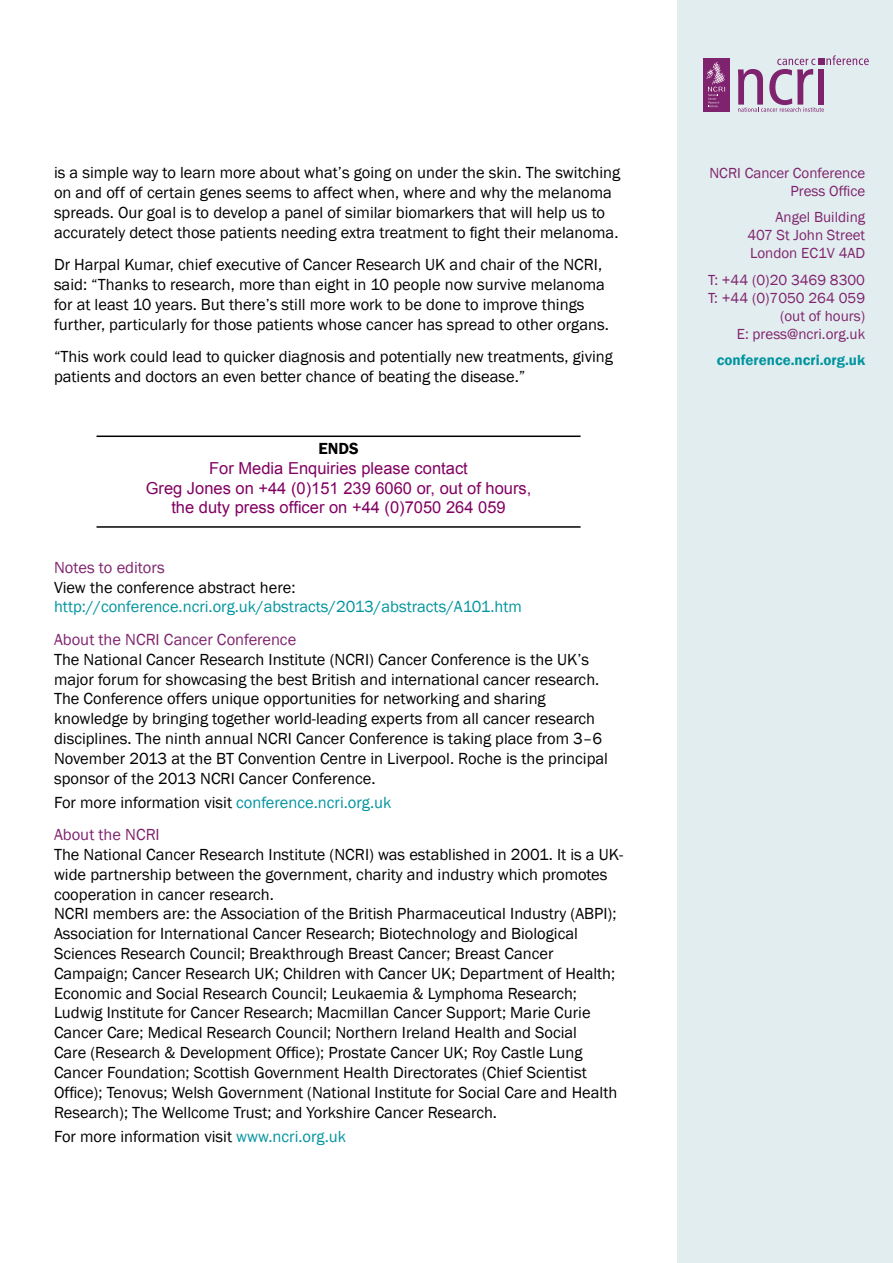
<style>
.page{position:relative;width:893px;height:1263px;background:#fff}
.page>*{position:absolute;margin:0;border:0;box-sizing:border-box;transform-origin:0 0}
.t1{font:16.5px/19.8px "Franklin Gothic";color:#000}
.t2{font:16.5px/19.8px "Arial";color:#810262;text-align:center}
.t3{font:16.5px "Franklin Gothic";color:#00949f}
.t4{font:16.5px "Franklin Gothic";letter-spacing:-.005em;color:#7f236e}
.t5{font:600 16.5px "Franklin Gothic";color:#000}
.t6{font:15px/18px "Franklin Gothic";color:#7f236e;text-align:right}
.t7{font:600 15px "Franklin Gothic";color:#00949f}
.s1{color:#00949f}
.s2{color:#7f236e}
</style>
<div class="page">
<div style="left:677px;top:0;width:216px;height:1263px;background:#e2edef"></div>
<svg style="left:738px;top:55px;width:131px;height:57px"></svg>
<div style="left:703px;top:58px;width:27px;height:54px;background:#7f236e"></div>
<svg style="left:706px;top:62px;width:19px;height:45px"></svg>
<hr style="left:97px;top:435px;width:484px;height:2px;background:#000">
<hr style="left:97px;top:526px;width:484px;height:2px;background:#000">
<svg style="left:313px;top:435px;width:54px;height:1px"></svg>
<p class="t1" style="left:54px;top:163px;width:568px">is a simple way to learn more about what’s going on under the skin. The switching on and off of certain genes seems to affect when, where and why the melanoma spreads. Our goal is to develop a panel of similar biomarkers that will help us to accurately detect those patients needing extra treatment to fight their melanoma.</p>
<p class="t1" style="left:54px;top:255px;width:556px">Dr Harpal Kumar, chief executive of Cancer Research UK and chair of the NCRI, said: “Thanks to research, more than eight in 10 people now survive melanoma for at least 10 years. But there’s still more work to be done to improve things further, particularly for those patients whose cancer has spread to other organs.</p>
<p class="t1" style="left:54px;top:347px;width:560px">“This work could lead to quicker diagnosis and potentially new treatments, giving patients and doctors an even better chance of beating the disease.”</p>
<p class="t5" style="left:318px;top:438px;width:41px">ENDS</p>
<p class="t2" style="left:146px;top:458px;width:387px">For Media Enquiries please contact<br>Greg Jones on +44 (0)151 239 6060 or, out of hours, the duty press officer on +44 (0)7050 264 059</p>
<p class="t4" style="left:54px;top:557px;width:112px">Notes to editors</p>
<p class="t1" style="left:54px;top:578px;width:243px">View the conference abstract here:</p>
<p class="t3" style="left:54px;top:597px;width:469px">http://conference.ncri.org.uk/abstracts/2013/abstracts/A101.htm</p>
<p class="t4" style="left:54px;top:629px;width:244px">About the NCRI Cancer Conference</p>
<p class="t1" style="left:54px;top:650px;width:556px">The National Cancer Research Institute (NCRI) Cancer Conference is the UK’s major forum for showcasing the best British and international cancer research.<br>The Conference offers unique opportunities for networking and sharing knowledge by bringing together world-leading experts from all cancer research disciplines. The ninth annual NCRI Cancer Conference is taking place from 3–6<br>November 2013 at the BT Convention Centre in Liverpool. Roche is the principal sponsor of the 2013 NCRI Cancer Conference.</p>
<p class="t1" style="left:54px;top:786px;width:339px;line-height:32.5px">For more information visit <span class="s1">conference.ncri.org.uk<br></span><span class="s2">About the NCRI</span></p>
<p class="t1" style="left:54px;top:845px;width:571px">The National Cancer Research Institute (NCRI) was established in 2001. It is a UK&shy;wide partnership between the government, charity and industry which promotes cooperation in cancer research.<br>NCRI members are: the Association of the British Pharmaceutical Industry (ABPI); Association for International Cancer Research; Biotechnology and Biological Sciences Research Council; Breakthrough Breast Cancer; Breast Cancer Campaign; Cancer Research UK; Children with Cancer UK; Department of Health; Economic and Social Research Council; Leukaemia &amp; Lymphoma Research; Ludwig Institute for Cancer Research; Macmillan Cancer Support; Marie Curie Cancer Care; Medical Research Council; Northern Ireland Health and Social<br>Care (Research &amp; Development Office); Prostate Cancer UK; Roy Castle Lung Cancer Foundation; Scottish Government Health Directorates (Chief Scientist Office); Tenovus; Welsh Government (National Institute for Social Care and Health Research); The Wellcome Trust; and Yorkshire Cancer Research.</p>
<p class="t1" style="left:54px;top:1126px;width:294px">For more information visit <span class="s1">www.ncri.org.uk</span></p>
<p class="t6" style="left:709px;top:164px;width:157px">NCRI Cancer Conference<br>Press Office</p>
<p class="t6" style="left:747px;top:208px;width:119px;text-align:justify;text-indent:28px">Angel Building 407 St John Street London EC1V 4AD</p>
<p class="t6" style="left:708px;top:271px;width:159px">T: +44 (0)20 3469 8300<br>T: +44 (0)7050 264 059 (out of hours)<br>E: press@ncri.org.uk</p>
<p class="t7" style="left:717px;top:351px;width:150px">conference.ncri.org.uk</p>
</div>
